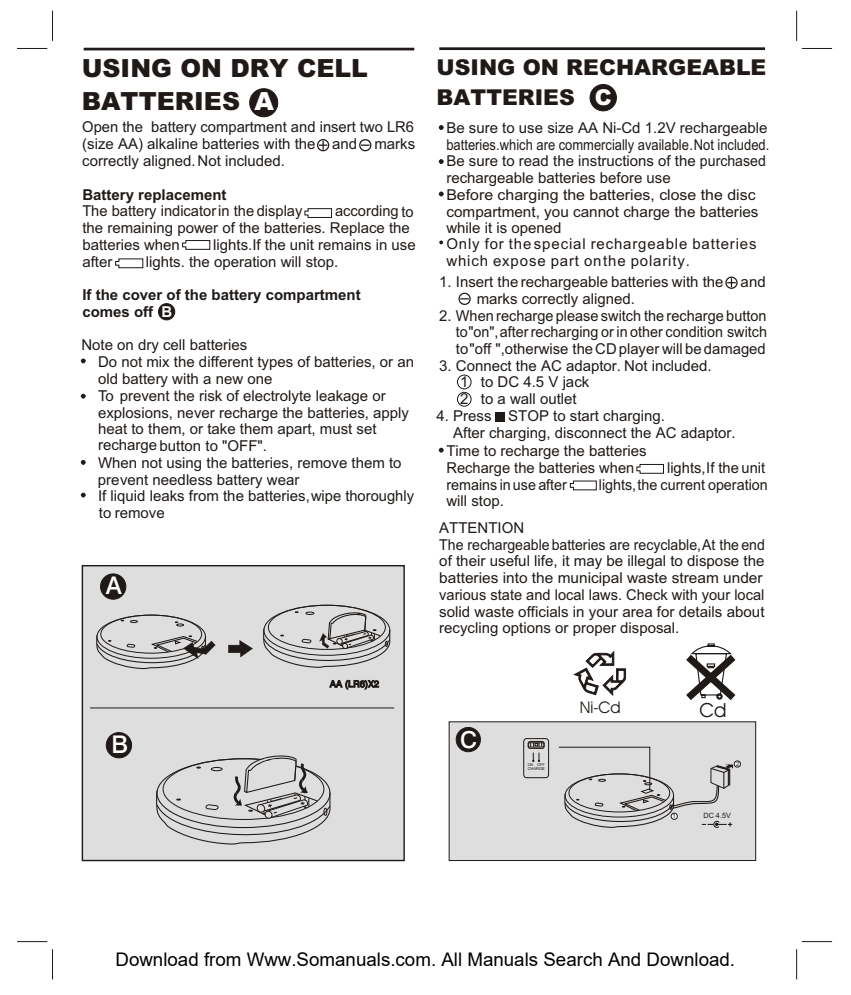
<style>
.page{position:relative;width:851px;height:995px;background:#fff}
.page>*{position:absolute;margin:0;border:0;box-sizing:border-box;transform-origin:0 0}
.t1{font:900 25px/33.8px "Arial";color:#1f1a17}
.t2{font:24.25px "Swis 721 Md BT";color:#fff}
.t3{font:23.25px "Swis 721 Md BT";color:#fff}
.t4{font:900 21.75px/29.5px "Arial";color:#1f1a17}
.t5{font:19.5px "Avant Garde Bk BT";color:#1f1a17}
.t6{font:18.75px "Arial";color:#000}
.t7{font:16px "Avant Garde Bk BT";color:#1f1a17}
.t8{font:15px/16.8px "Arial";color:#1f1a17}
.t9{font:15px "Arial";color:#1f1a17;scale:.96 1}
.t10{font:15px/16.8px "Arial";letter-spacing:.055em;color:#1f1a17}
.t11{font:700 15px/16.8px "Arial";color:#1f1a17}
.t12{font:15px "Arial";color:#1f1a17;scale:.86 1}
.t13{font:15px "Arial";color:#1f1a17;scale:.94 1}
.t14{font:15px "Arial";color:#1f1a17;scale:1.06 1}
.t15{font:700 15px "Arial";color:#fff}
.t16{font:7.25px "Arial";color:#1f1a17}
.t17{font:6px "Arial";color:#1f1a17}
.t18{font:4px "Arial";color:#1f1a17}
.t19{font:3.75px "Arial";color:#1f1a17}
.s1{color:#fff}
</style>
<div class="page">
<hr style="left:796px;top:949px;width:1px;height:30px;background:#1f1a17">
<hr style="left:802px;top:941px;width:30px;height:1px;background:#1f1a17">
<hr style="left:796px;top:11px;width:1px;height:30px;background:#1f1a17">
<hr style="left:802px;top:48px;width:30px;height:1px;background:#1f1a17">
<hr style="left:52px;top:11px;width:1px;height:30px;background:#1f1a17">
<hr style="left:17px;top:48px;width:30px;height:1px;background:#1f1a17">
<hr style="left:52px;top:949px;width:1px;height:30px;background:#1f1a17">
<hr style="left:17px;top:941px;width:30px;height:1px;background:#1f1a17">
<div style="left:82px;top:565px;width:323px;height:296px;background:#dedede;border:1px solid #1f1a17"></div>
<div style="left:106px;top:732px;width:26px;height:25px;background:#1f1a17;border-radius:50%"></div>
<div style="left:106px;top:732px;width:26px;height:26px;border:1px solid #1f1a17;border-radius:50%"></div>
<svg style="left:156px;top:755px;width:175px;height:90px"></svg>
<div style="left:101px;top:574px;width:25px;height:25px;background:#1f1a17;border-radius:50%"></div>
<div style="left:100px;top:573px;width:26px;height:26px;border:1px solid #1f1a17;border-radius:50%"></div>
<svg style="left:228px;top:640px;width:25px;height:17px"></svg>
<svg style="left:329px;top:679px;width:50px;height:10px"></svg>
<svg style="left:96px;top:619px;width:119px;height:51px"></svg>
<svg style="left:263px;top:610px;width:128px;height:58px"></svg>
<hr style="left:90px;top:707px;width:304px;height:1px;background:#1f1a17">
<div style="left:250px;top:89px;width:28px;height:28px;background:#1f1a17;border-radius:50%"></div>
<div style="left:249px;top:88px;width:29px;height:29px;border:1px solid #1f1a17;border-radius:50%"></div>
<div style="left:158px;top:303px;width:17px;height:17px;background:#1f1a17;border-radius:50%"></div>
<div style="left:158px;top:303px;width:17px;height:17px;border:1px solid #1f1a17;border-radius:50%"></div>
<hr style="left:84px;top:48px;width:330px;height:2px;background:#1f1a17">
<svg style="left:304px;top:208px;width:28px;height:10px"></svg>
<svg style="left:182px;top:240px;width:29px;height:10px"></svg>
<svg style="left:115px;top:258px;width:29px;height:10px"></svg>
<svg style="left:81px;top:359px;width:4px;height:4px"></svg>
<svg style="left:81px;top:394px;width:4px;height:4px"></svg>
<svg style="left:81px;top:460px;width:4px;height:4px"></svg>
<svg style="left:81px;top:493px;width:4px;height:4px"></svg>
<div style="left:317px;top:139px;width:12px;height:12px;border:1px solid #1f1a17;border-radius:50%"></div>
<svg style="left:319px;top:141px;width:8px;height:9px"></svg>
<div style="left:359px;top:139px;width:12px;height:12px;border:1px solid #1f1a17;border-radius:50%"></div>
<svg style="left:361px;top:144px;width:9px;height:2px"></svg>
<svg style="left:573px;top:650px;width:53px;height:46px"></svg>
<svg style="left:686px;top:643px;width:50px;height:57px"></svg>
<div style="left:449px;top:721px;width:307px;height:139px;background:#dedede"></div>
<div style="left:456px;top:727px;width:24px;height:24px;background:#1f1a17;border-radius:50%"></div>
<div style="left:456px;top:727px;width:25px;height:25px;border:1px solid #1f1a17;border-radius:50%"></div>
<div style="left:528px;top:741px;width:16px;height:7px;border:1px solid #1f1a17;border-radius:2px"></div>
<div style="left:734px;top:760px;width:6px;height:7px;background:#fff;border-radius:50%"></div>
<div style="left:734px;top:760px;width:7px;height:7px;border:1px solid #1f1a17;border-radius:50%"></div>
<div style="left:523px;top:738px;width:26px;height:39px;border:1px solid #1f1a17;border-radius:3px"></div>
<svg style="left:528px;top:742px;width:16px;height:20px"></svg>
<svg style="left:558px;top:746px;width:175px;height:82px"></svg>
<div style="left:457px;top:375px;width:14px;height:14px;border:1px solid #1f1a17;border-radius:50%"></div>
<div style="left:457px;top:392px;width:14px;height:14px;border:1px solid #1f1a17;border-radius:50%"></div>
<div style="left:590px;top:84px;width:26px;height:27px;background:#1f1a17;border-radius:50%"></div>
<div style="left:590px;top:84px;width:27px;height:27px;border:1px solid #1f1a17;border-radius:50%"></div>
<hr style="left:439px;top:47px;width:326px;height:3px;background:#1f1a17">
<div style="left:725px;top:276px;width:13px;height:13px;border:1px solid #1f1a17;border-radius:50%"></div>
<svg style="left:727px;top:278px;width:9px;height:9px"></svg>
<svg style="left:636px;top:464px;width:28px;height:10px"></svg>
<svg style="left:570px;top:480px;width:27px;height:10px"></svg>
<svg style="left:439px;top:125px;width:4px;height:5px"></svg>
<svg style="left:439px;top:159px;width:4px;height:5px"></svg>
<svg style="left:439px;top:192px;width:4px;height:4px"></svg>
<svg style="left:439px;top:448px;width:4px;height:4px"></svg>
<div style="left:458px;top:293px;width:13px;height:12px;border:1px solid #1f1a17;border-radius:50%"></div>
<div style="left:495px;top:412px;width:9px;height:9px;background:#1f1a17"></div>
<svg style="left:439px;top:240px;width:4px;height:4px"></svg>
<h1 class="t1" style="left:82px;top:53px;width:288px">USING ON DRY CELL<br>BATTERIES <span class="s1">A</span></h1>
<p class="t8" style="left:82px;top:120px;width:334px;text-align:justify">Open the battery compartment and insert two LR6 (size AA) alkaline batteries with the and marks correctly aligned.Not included.</p>
<p class="t11" style="left:82px;top:187px;width:146px">Battery replacement</p>
<p class="t8" style="left:82px;top:204px;width:222px">The battery indicator in the display</p>
<p class="t8" style="left:82px;top:204px;width:333px;text-indent:253px">according to the remaining power of the batteries. Replace the batteries when</p>
<p class="t8" style="left:213px;top:237px;width:204px">lights. If the unit remains in use</p>
<p class="t8" style="left:82px;top:254px;width:32px">after</p>
<p class="t8" style="left:146px;top:254px;width:194px">lights. the operation will stop.</p>
<p class="t11" style="left:82px;top:288px;width:280px">If the cover of the battery compartment comes off</p>
<p class="t8" style="left:98px;top:338px;width:318px;text-indent:-16px">Note on dry cell batteries<br>Do not mix the different types of batteries, or an old battery with a new one<br>To prevent the risk of electrolyte leakage or explosions, never recharge the batteries, apply heat to them, or take them apart, must set recharge button to "OFF".<br>When not using the batteries, remove them to prevent needless battery wear<br>If liquid leaks from the batteries, wipe thoroughly to remove</p>
<p class="t15" style="left:162px;top:306px;width:12px">B</p>
<h3 class="t4" style="left:437px;top:55px;width:331px">USING ON RECHARGEABLE<br>BATTERIES <span class="s1">C</span></h3>
<p class="t8" style="left:446px;top:120px;width:322px">Be sure to use size AA Ni-Cd 1.2V rechargeable</p>
<p class="t12" style="left:446px;top:139px;width:377px">batteries. which are commercially available Not included.</p>
<p class="t12" style="left:690px;top:139px;width:6px">.</p>
<p class="t8" style="left:446px;top:154px;width:321px">Be sure to read the instructions of the purchased</p>
<p class="t8" style="left:446px;top:171px;width:226px">rechargeable batteries before use</p>
<p class="t14" style="left:446px;top:189px;width:293px">Before charging the batteries, close the disc</p>
<p class="t8" style="left:446px;top:204px;width:314px">compartment, you cannot charge the batteries</p>
<p class="t8" style="left:446px;top:221px;width:117px">while it is opened</p>
<p class="t10" style="left:446px;top:237px;width:312px">Only for the special rechargeable batteries which expose part on the polarity.</p>
<p class="t8" style="left:439px;top:275px;width:328px">1. Insert the rechargeable batteries with the and</p>
<p class="t8" style="left:477px;top:291px;width:160px">marks correctly aligned.</p>
<p class="t8" style="left:439px;top:308px;width:329px">2. When recharge please switch the recharge button</p>
<p class="t9" style="left:456px;top:326px;width:326px">to "on", after recharging or in other condition switch</p>
<p class="t8" style="left:456px;top:342px;width:311px">to "off ", otherwise the CD player will be damaged</p>
<p class="t8" style="left:439px;top:358px;width:274px">3. Connect the AC adaptor. Not included.</p>
<p class="t8" style="left:460px;top:375px;width:131px">1 to DC 4.5 V jack</p>
<p class="t8" style="left:460px;top:392px;width:118px">2 to a wall outlet</p>
<p class="t8" style="left:437px;top:408px;width:230px">4. Press STOP to start charging.</p>
<p class="t8" style="left:453px;top:425px;width:284px">After charging, disconnect the AC adaptor.</p>
<p class="t8" style="left:446px;top:444px;width:202px">Time to recharge the batteries</p>
<p class="t8" style="left:446px;top:460px;width:189px">Recharge the batteries when</p>
<p class="t8" style="left:667px;top:460px;width:100px">lights, If the unit</p>
<p class="t9" style="left:446px;top:478px;width:127px">remains in use after</p>
<p class="t9" style="left:599px;top:478px;width:177px">lights, the current operation</p>
<p class="t8" style="left:446px;top:494px;width:59px">will stop.</p>
<p class="t8" style="left:439px;top:520px;width:86px">ATTENTION</p>
<p class="t13" style="left:439px;top:538px;width:348px">The rechargeable batteries are recyclable, At the end</p>
<p class="t8" style="left:439px;top:554px;width:327px">of their useful life, it may be illegal to dispose the</p>
<h2 class="t2" style="left:106px;top:575px;width:18px">A</h2>
<p class="t8" style="left:439px;top:570px;width:325px">batteries into the municipal waste stream under</p>
<p class="t8" style="left:439px;top:587px;width:327px">various state and local laws. Check with your local</p>
<p class="t8" style="left:439px;top:604px;width:327px">solid waste officials in your area for details about</p>
<p class="t8" style="left:439px;top:621px;width:242px">recycling options or proper disposal.</p>
<h2 class="t2" style="left:112px;top:734px;width:18px">B</h2>
<h3 class="t3" style="left:460px;top:729px;width:18px">C</h3>
<p class="t19" style="left:528px;top:763px;width:19px">ON OFF</p>
<p class="t18" style="left:528px;top:767px;width:19px">CHARGE</p>
<p class="t7" style="left:580px;top:700px;width:43px">Ni-Cd</p>
<p class="t5" style="left:700px;top:701px;width:29px">Cd</p>
<p class="t17" style="left:736px;top:761px;width:5px">2</p>
<p class="t17" style="left:673px;top:814px;width:5px">1</p>
<p class="t16" style="left:703px;top:812px;width:29px">DC 4.5V</p>
<p class="t6" style="left:115px;top:948px;width:621px">Download from Www.Somanuals.com. All Manuals Search And Download.</p>
</div>
